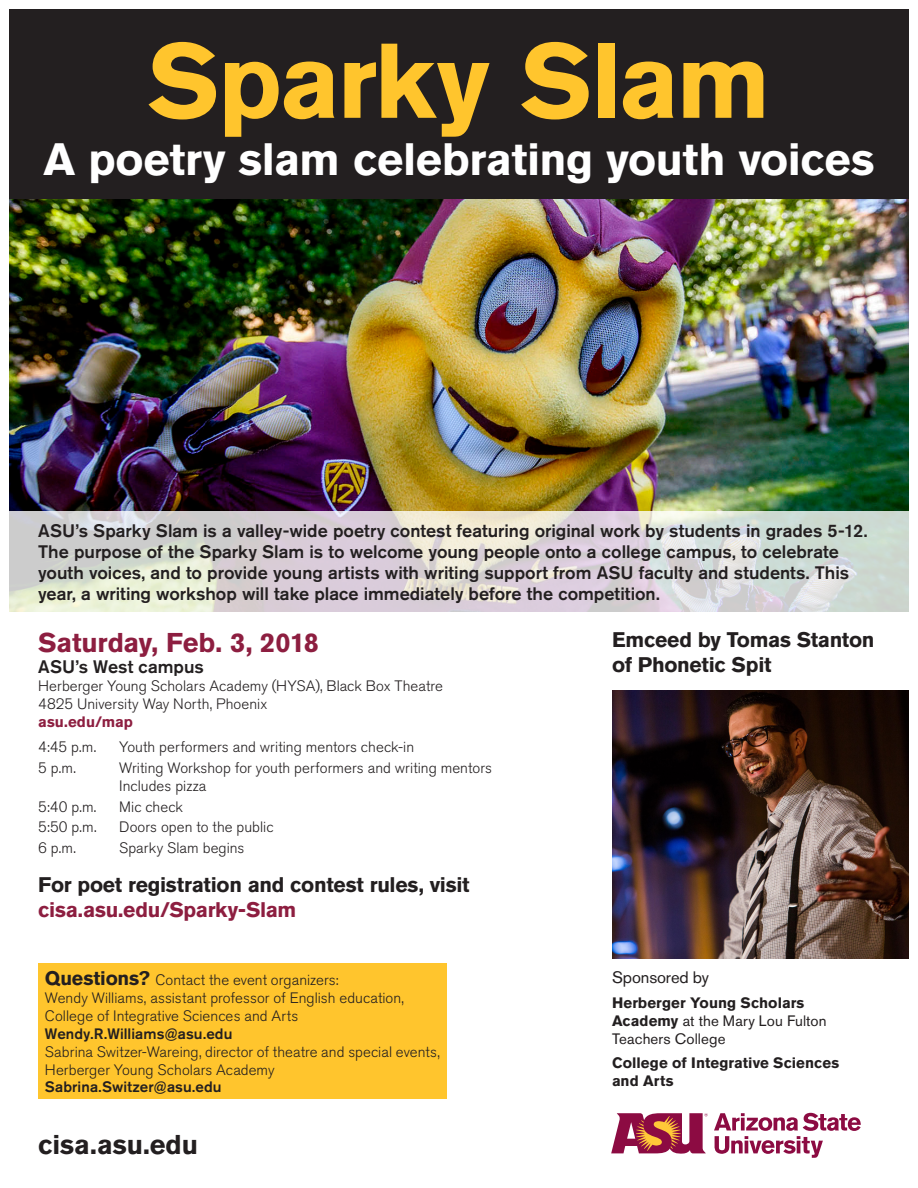
<style>
.page{position:relative;width:918px;height:1188px;background:#fff}
.page>*{position:absolute;margin:0;border:0;box-sizing:border-box;transform-origin:0 0}
.t1{font:700 105px "Akzidenz Grotesk Pro";letter-spacing:-.025em;color:#ffc52d}
.t2{font:700 45px "Akzidenz Grotesk Pro";letter-spacing:-.01em;color:#fff}
.t3{font:700 27px "Akzidenz Grotesk Pro";letter-spacing:-.01em;color:#8d1e40}
.t4{font:700 27px "Akzidenz Grotesk Pro";letter-spacing:-.005em;color:#231f20}
.t5{font:700 21px/25.2px "Akzidenz Grotesk Pro";letter-spacing:-.015em;color:#231f20}
.t6{font:500 18px/21px "Akzidenz Grotesk Pro";color:#231f20}
.t7{font:16.5px "Akzidenz Grotesk Pro";letter-spacing:-.005em;color:#231f20}
.t8{font:300 15px/18px "Akzidenz Grotesk Pro";letter-spacing:.005em;color:#231f20}
.t9{font:15px/18px "Akzidenz Grotesk Pro";letter-spacing:.005em;color:#231f20}
.t10{font:700 15px/18px "Akzidenz Grotesk Pro";letter-spacing:.005em;color:#231f20}
.t11{font:700 15px "Akzidenz Grotesk Pro";color:#8d1e40}
.s1{color:#8d1e40}
.s2{font-weight:700;font-size:19.5px}
.s3{font-weight:500}
.s4{font-weight:700}
</style>
<div class="page">
<img style="left:10px;top:198px;width:898px;height:313px">
<svg style="left:611px;top:1113px;width:97px;height:41px"></svg>
<svg style="left:714px;top:1113px;width:147px;height:45px"></svg>
<div style="left:38px;top:963px;width:409px;height:136px;background:#ffc52d"></div>
<div style="left:0;top:0;width:918px;height:198px;background:#231f20"></div>
<img style="left:612px;top:690px;width:296px;height:268px">
<svg style="left:10px;top:511px;width:898px;height:101px"></svg>
<div style="left:0;top:0;width:918px;height:1188px;border:9px solid #fff"></div>
<p class="t1" style="left:148px;top:13px;width:624px">Sparky Slam</p>
<p class="t2" style="left:43px;top:130px;width:833px">A poetry slam celebrating youth voices</p>
<p class="t6" style="left:38px;top:520px;width:831px">ASU’s Sparky Slam is a valley-wide poetry contest featuring original work by students in grades 5-12.<br>The purpose of the Sparky Slam is to welcome young people onto a college campus, to celebrate youth voices, and to provide young artists with writing support from ASU faculty and students. This year, a writing workshop will take place immediately before the competition.</p>
<p class="t3" style="left:38px;top:625px;width:282px">Saturday, Feb. 3, 2018</p>
<p class="t6" style="left:38px;top:656px;width:167px">ASU’s West campus</p>
<p class="t8" style="left:38px;top:677px;width:406px">Herberger Young Scholars Academy (HYSA), Black Box Theatre</p>
<p class="t8" style="left:38px;top:695px;width:231px">4825 University Way North, Phoenix</p>
<p class="t11" style="left:38px;top:712px;width:96px">asu.edu/map</p>
<p class="t8" style="left:38px;top:738px;width:60px">4:45 p.m.</p>
<p class="t8" style="left:119px;top:738px;width:296px">Youth performers and writing mentors check-in</p>
<p class="t8" style="left:38px;top:759px;width:39px">5 p.m.</p>
<p class="t8" style="left:119px;top:759px;width:374px">Writing Workshop for youth performers and writing mentors<br>Includes pizza</p>
<p class="t8" style="left:38px;top:797px;width:60px">5:40 p.m.</p>
<p class="t8" style="left:119px;top:797px;width:65px">Mic check</p>
<p class="t8" style="left:38px;top:818px;width:60px">5:50 p.m.</p>
<p class="t8" style="left:119px;top:818px;width:156px">Doors open to the public</p>
<p class="t8" style="left:38px;top:839px;width:39px">6 p.m.</p>
<p class="t8" style="left:119px;top:839px;width:127px">Sparky Slam begins</p>
<p class="t5" style="left:38px;top:871px;width:433px">For poet registration and contest rules, visit <span class="s1">cisa.asu.edu/Sparky-Slam</span></p>
<p class="t8" style="left:45px;top:970px;width:361px"><span class="s2">Questions?</span> Contact the event organizers:<br>Wendy Williams, assistant professor of English education, College of Integrative Sciences and Arts <span class="s3">Wendy.R.Williams@asu.edu</span></p>
<p class="t8" style="left:45px;top:1043px;width:396px">Sabrina Switzer-Wareing, director of theatre and special events,<br>Herberger Young Scholars Academy<br><span class="s3">Sabrina.Switzer@asu.edu</span></p>
<p class="t4" style="left:38px;top:1127px;width:161px">cisa.asu.edu</p>
<p class="t5" style="left:612px;top:627px;width:264px">Emceed by Tomas Stanton of Phonetic Spit</p>
<p class="t7" style="left:612px;top:966px;width:99px">Sponsored by</p>
<p class="t9" style="left:612px;top:993px;width:216px"><span class="s4">Herberger Young Scholars<br>Academy</span> at the Mary Lou Fulton<br>Teachers College</p>
<p class="t10" style="left:612px;top:1054px;width:229px">College of Integrative Sciences and Arts</p>
</div>
